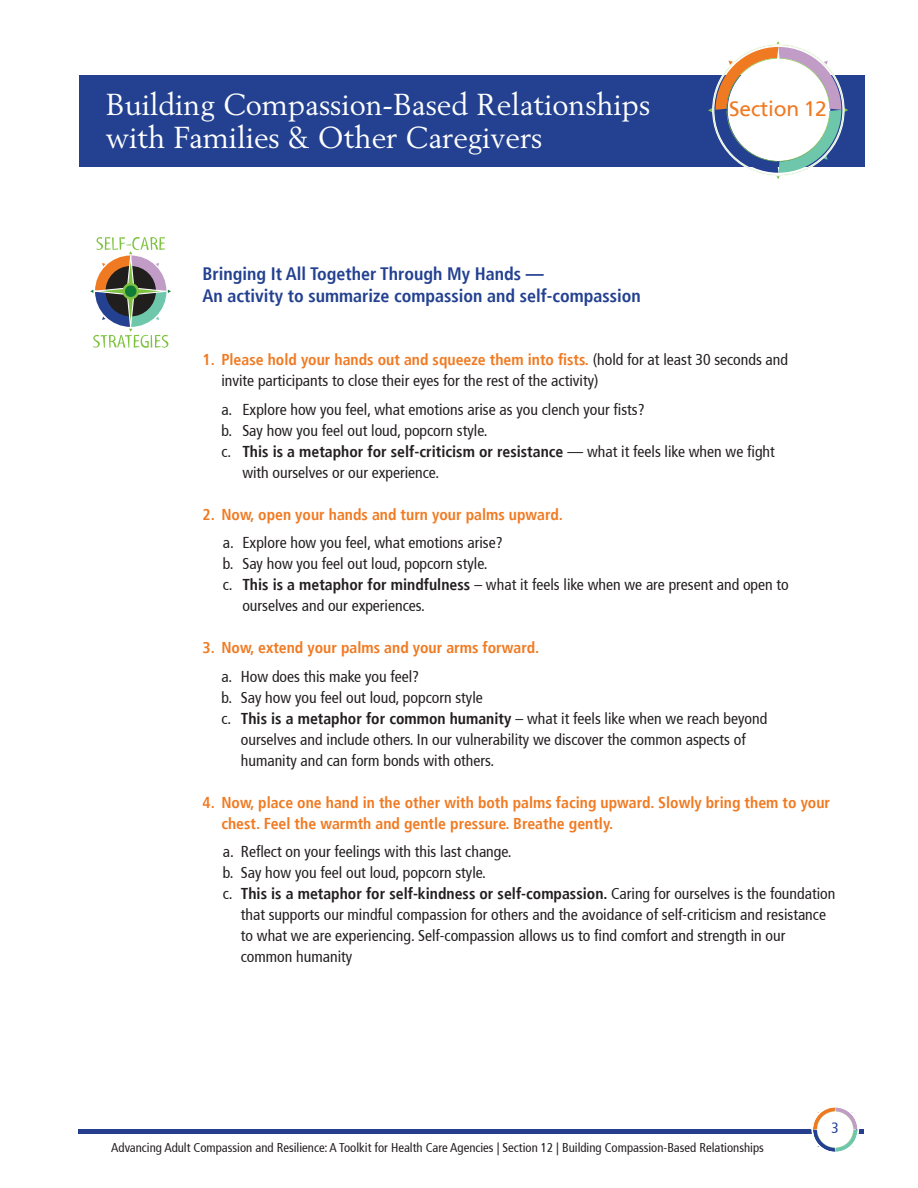
<style>
.page{position:relative;width:918px;height:1188px;background:#fff}
.page>*{position:absolute;margin:0;border:0;box-sizing:border-box;transform-origin:0 0}
.t1{font:30px "Berling";color:#fff}
.t2{font:21px "Frutiger";letter-spacing:-.01em;color:#f07a22}
.t3{font:700 condensed 18px "Frutiger";color:#234190}
.t4{font:condensed 15.75px "Frutiger";color:#231f20}
.t5{font:700 condensed 15.75px/21px "Frutiger";color:#f07a22}
.t6{font:700 condensed 15.75px "Frutiger";color:#231f20}
.t7{font:condensed 15px "Frutiger";color:#234190}
.t8{font:condensed 12.75px "Frutiger";color:#231f20}
.s1{font-weight:400;color:#231f20}
.s2{font-weight:400}
.s3{font-weight:700}
</style>
<div class="page">
<hr style="left:79px;top:1130px;width:785px;height:4px;background:#253f8e">
<svg style="left:810px;top:1107px;width:50px;height:45px"></svg>
<svg style="left:90px;top:237px;width:81px;height:111px"></svg>
<div style="left:79px;top:75px;width:786px;height:91px;background:#234190"></div>
<svg style="left:708px;top:41px;width:140px;height:138px"></svg>
<p class="t1" style="left:106px;top:86px;width:546px">Building Compassion-Based Relationships</p>
<p class="t1" style="left:106px;top:119px;width:438px">with Families &amp; Other Caregivers</p>
<p class="t3" style="left:202px;top:265px;width:343px">Bringing It All Together Through My Hands —</p>
<p class="t3" style="left:202px;top:288px;width:440px">An activity to summarize compassion and self-compassion</p>
<p class="t2" style="left:729px;top:99px;width:99px">Section 12</p>
<p class="t5" style="left:202px;top:350px;width:587px">1. Please hold your hands out and squeeze them into fists. <span class="s1">(hold for at least 30 seconds and</span></p>
<p class="t4" style="left:221px;top:374px;width:379px">invite participants to close their eyes for the rest of the activity)</p>
<p class="t4" style="left:221px;top:402px;width:425px">a. Explore how you feel, what emotions arise as you clench your fists?</p>
<p class="t4" style="left:221px;top:423px;width:268px">b. Say how you feel out loud, popcorn style.</p>
<p class="t6" style="left:221px;top:444px;width:555px"><span class="s2">c.</span> This is a metaphor for self-criticism or resistance <span class="s2">— what it feels like when we fight</span></p>
<p class="t4" style="left:242px;top:465px;width:198px">with ourselves or our experience.</p>
<p class="t5" style="left:202px;top:505px;width:362px">2. Now, open your hands and turn your palms upward.</p>
<p class="t4" style="left:223px;top:536px;width:281px">a. Explore how you feel, what emotions arise?</p>
<p class="t4" style="left:223px;top:557px;width:266px">b. Say how you feel out loud, popcorn style.</p>
<p class="t4" style="left:223px;top:578px;width:568px">c. <span class="s3">This is a metaphor for mindfulness</span> – what it feels like when we are present and open to</p>
<p class="t4" style="left:242px;top:599px;width:184px">ourselves and our experiences.</p>
<p class="t5" style="left:202px;top:638px;width:338px">3. Now, extend your palms and your arms forward.</p>
<p class="t4" style="left:221px;top:669px;width:199px">a. How does this make you feel?</p>
<p class="t4" style="left:221px;top:690px;width:263px">b. Say how you feel out loud, popcorn style</p>
<p class="t4" style="left:221px;top:711px;width:547px">c. <span class="s3">This is a metaphor for common humanity</span> – what it feels like when we reach beyond</p>
<p class="t4" style="left:241px;top:732px;width:507px">ourselves and include others. In our vulnerability we discover the common aspects of</p>
<p class="t4" style="left:241px;top:753px;width:255px">humanity and can form bonds with others.</p>
<p class="t5" style="left:221px;top:793px;width:610px;text-indent:-19px">4. Now, place one hand in the other with both palms facing upward. Slowly bring them to your chest. Feel the warmth and gentle pressure. Breathe gently.</p>
<p class="t4" style="left:223px;top:845px;width:290px">a. Reflect on your feelings with this last change.</p>
<p class="t4" style="left:223px;top:866px;width:265px">b. Say how you feel out loud, popcorn style.</p>
<p class="t6" style="left:223px;top:887px;width:614px"><span class="s2">c.</span> This is a metaphor for self-kindness or self-compassion. <span class="s2">Caring for ourselves is the foundation</span></p>
<p class="t4" style="left:241px;top:908px;width:587px">that supports our mindful compassion for others and the avoidance of self-criticism and resistance</p>
<p class="t4" style="left:241px;top:929px;width:546px">to what we are experiencing. Self-compassion allows us to find comfort and strength in our</p>
<p class="t4" style="left:241px;top:950px;width:113px">common humanity</p>
<p class="t8" style="left:111px;top:1142px;width:654px">Advancing Adult Compassion and Resilience: A Toolkit for Health Care Agencies | Section 12 | Building Compassion-Based Relationships</p>
<p class="t7" style="left:832px;top:1122px;width:9px">3</p>
</div>
